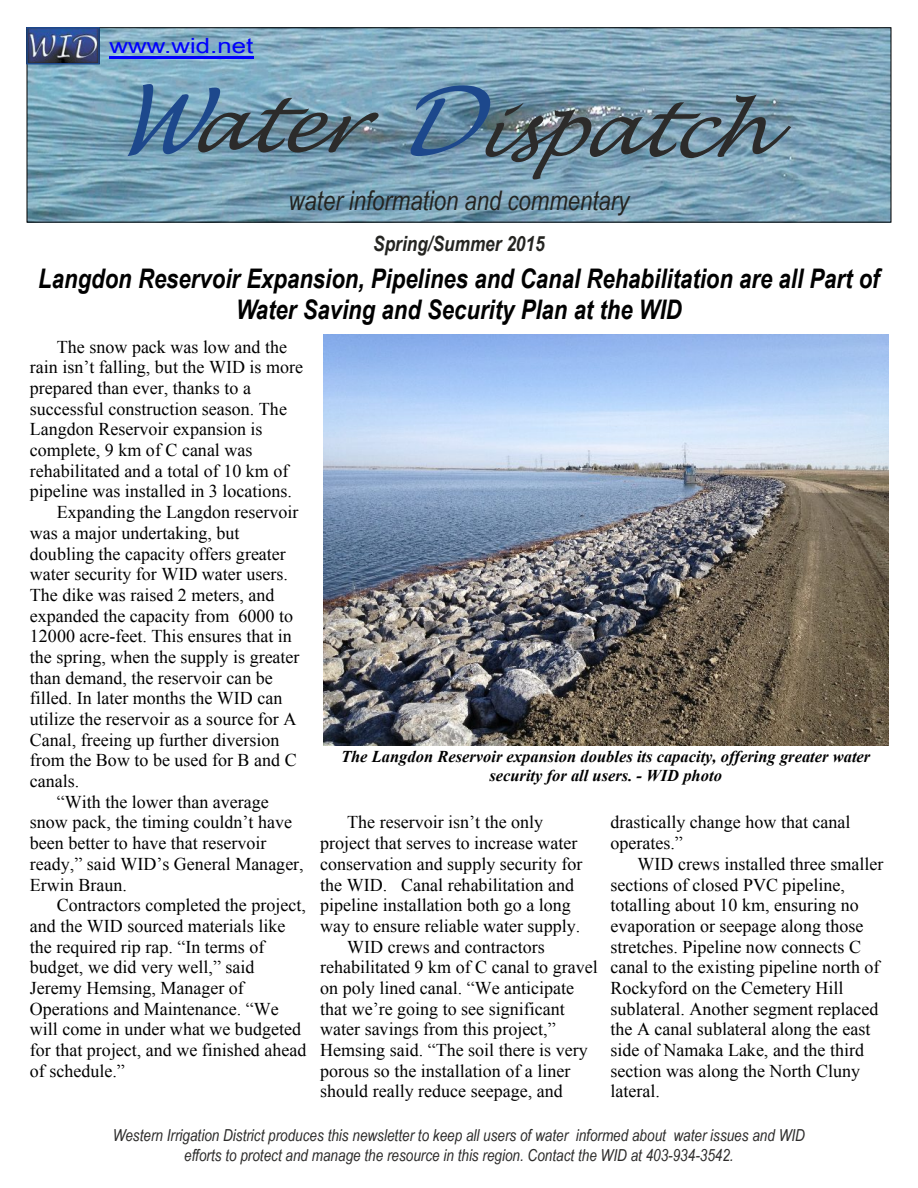
<style>
.page{position:relative;width:918px;height:1188px;background:#fff}
.page>*{position:absolute;margin:0;border:0;box-sizing:border-box;transform-origin:0 0}
.t1{font:italic 700 27px/30.9px "Arial Narrow";color:#000;text-align:center}
.t2{font:italic 27px "Arial Narrow";color:#242421}
.t3{font:italic 700 21px "Arial Narrow";color:#242421}
.t4{font:21px "Arial Narrow";color:#00f;scale:1.5 1}
.t5{font:18px/20.7px "Times New Roman";color:#000}
.t6{font:italic 16.5px/19.8px "Arial Narrow";color:#2c2b2a;text-align:center}
.t7{font:italic 700 16.5px/18.9px "Times New Roman";color:#000;text-align:center}
</style>
<div class="page">
<img style="left:29px;top:29px;width:860px;height:192px">
<div style="left:27px;top:27px;width:864px;height:196px;border:1px solid #000"></div>
<img style="left:29px;top:30px;width:68px;height:32px">
<div style="left:26px;top:27px;width:74px;height:38px;border:2px solid #1d488c"></div>
<svg style="left:128px;top:84px;width:251px;height:72px;background:#63869c"></svg>
<svg style="left:409px;top:85px;width:382px;height:94px;background:#6b899b"></svg>
<hr style="left:110px;top:56px;width:144px;height:3px;background:#00f">
<img style="left:323px;top:335px;width:565px;height:411px">
<p class="t4" style="left:110px;top:38px;width:97px">www.wid.net</p>
<h1 class="t2" style="left:289px;top:190px;width:342px">water information and commentary</h1>
<p class="t3" style="left:373px;top:236px;width:173px">Spring/Summer 2015</p>
<h1 class="t1" style="left:38px;top:266px;width:843px">Langdon Reservoir Expansion, Pipelines and Canal Rehabilitation are all Part of<br>Water Saving and Security Plan at the WID</h1>
<p class="t5" style="left:57px;top:338px;width:232px">The snow pack was low and the</p>
<p class="t5" style="left:30px;top:359px;width:275px">rain isn’t falling, but the WID is more</p>
<p class="t5" style="left:30px;top:379px;width:223px">prepared than ever, thanks to a</p>
<p class="t5" style="left:30px;top:400px;width:259px">successful construction season. The</p>
<p class="t5" style="left:30px;top:421px;width:234px">Langdon Reservoir expansion is</p>
<p class="t5" style="left:30px;top:441px;width:224px">complete, 9 km of C canal was</p>
<p class="t5" style="left:30px;top:462px;width:260px">rehabilitated and a total of 10 km of</p>
<p class="t5" style="left:30px;top:483px;width:264px">pipeline was installed in 3 locations.</p>
<p class="t5" style="left:57px;top:504px;width:243px">Expanding the Langdon reservoir</p>
<p class="t5" style="left:30px;top:524px;width:211px">was a major undertaking, but</p>
<p class="t5" style="left:30px;top:545px;width:257px">doubling the capacity offers greater</p>
<p class="t5" style="left:30px;top:566px;width:259px">water security for WID water users.</p>
<p class="t5" style="left:30px;top:586px;width:246px">The dike was raised 2 meters, and</p>
<p class="t5" style="left:30px;top:607px;width:265px">expanded the capacity from 6000 to</p>
<p class="t5" style="left:30px;top:628px;width:264px">12000 acre-feet. This ensures that in</p>
<p class="t5" style="left:30px;top:648px;width:271px">the spring, when the supply is greater</p>
<p class="t5" style="left:30px;top:669px;width:245px">than demand, the reservoir can be</p>
<p class="t5" style="left:30px;top:690px;width:254px">filled. In later months the WID can</p>
<p class="t5" style="left:30px;top:710px;width:268px">utilize the reservoir as a source for A</p>
<p class="t5" style="left:30px;top:731px;width:251px">Canal, freeing up further diversion</p>
<p class="t5" style="left:30px;top:752px;width:268px">from the Bow to be used for B and C</p>
<p class="t5" style="left:30px;top:772px;width:51px">canals.</p>
<p class="t5" style="left:57px;top:793px;width:213px">“With the lower than average</p>
<p class="t5" style="left:30px;top:814px;width:264px">snow pack, the timing couldn’t have</p>
<p class="t5" style="left:30px;top:835px;width:238px">been better to have that reservoir</p>
<p class="t5" style="left:30px;top:855px;width:275px">ready,” said WID’s General Manager,</p>
<p class="t5" style="left:30px;top:876px;width:99px">Erwin Braun.</p>
<p class="t5" style="left:57px;top:897px;width:250px">Contractors completed the project,</p>
<p class="t5" style="left:30px;top:917px;width:257px">and the WID sourced materials like</p>
<p class="t5" style="left:30px;top:938px;width:236px">the required rip rap. “In terms of</p>
<p class="t5" style="left:30px;top:959px;width:226px">budget, we did very well,” said</p>
<p class="t5" style="left:30px;top:979px;width:216px">Jeremy Hemsing, Manager of</p>
<p class="t5" style="left:30px;top:1000px;width:250px">Operations and Maintenance. “We</p>
<p class="t5" style="left:30px;top:1021px;width:273px">will come in under what we budgeted</p>
<p class="t5" style="left:30px;top:1041px;width:278px">for that project, and we finished ahead</p>
<p class="t5" style="left:30px;top:1062px;width:97px">of schedule.”</p>
<p class="t7" style="left:341px;top:749px;width:531px">The Langdon Reservoir expansion doubles its capacity, offering greater water security for all users. - WID photo</p>
<p class="t5" style="left:347px;top:814px;width:198px">The reservoir isn’t the only</p>
<p class="t5" style="left:320px;top:835px;width:259px">project that serves to increase water</p>
<p class="t5" style="left:320px;top:855px;width:264px">conservation and supply security for</p>
<p class="t5" style="left:320px;top:876px;width:255px">the WID. Canal rehabilitation and</p>
<p class="t5" style="left:320px;top:897px;width:252px">pipeline installation both go a long</p>
<p class="t5" style="left:320px;top:917px;width:262px">way to ensure reliable water supply.</p>
<p class="t5" style="left:347px;top:938px;width:199px">WID crews and contractors</p>
<p class="t5" style="left:320px;top:959px;width:279px">rehabilitated 9 km of C canal to gravel</p>
<p class="t5" style="left:320px;top:979px;width:255px">on poly lined canal. “We anticipate</p>
<p class="t5" style="left:320px;top:1000px;width:246px">that we’re going to see significant</p>
<p class="t5" style="left:320px;top:1021px;width:237px">water savings from this project,”</p>
<p class="t5" style="left:320px;top:1041px;width:269px">Hemsing said. “The soil there is very</p>
<p class="t5" style="left:320px;top:1062px;width:252px">porous so the installation of a liner</p>
<p class="t5" style="left:320px;top:1083px;width:244px">should really reduce seepage, and</p>
<p class="t5" style="left:611px;top:814px;width:241px">drastically change how that canal operates.”</p>
<p class="t5" style="left:611px;top:855px;width:274px;text-indent:27px">WID crews installed three smaller sections of closed PVC pipeline, totalling about 10 km, ensuring no evaporation or seepage along those stretches. Pipeline now connects C canal to the existing pipeline north of<br>Rockyford on the Cemetery Hill sublateral. Another segment replaced the A canal sublateral along the east side of Namaka Lake, and the third section was along the North Cluny lateral.</p>
<p class="t6" style="left:113px;top:1127px;width:694px">Western Irrigation District produces this newsletter to keep all users of water informed about water issues and WID efforts to protect and manage the resource in this region. Contact the WID at 403-934-3542.</p>
</div>
